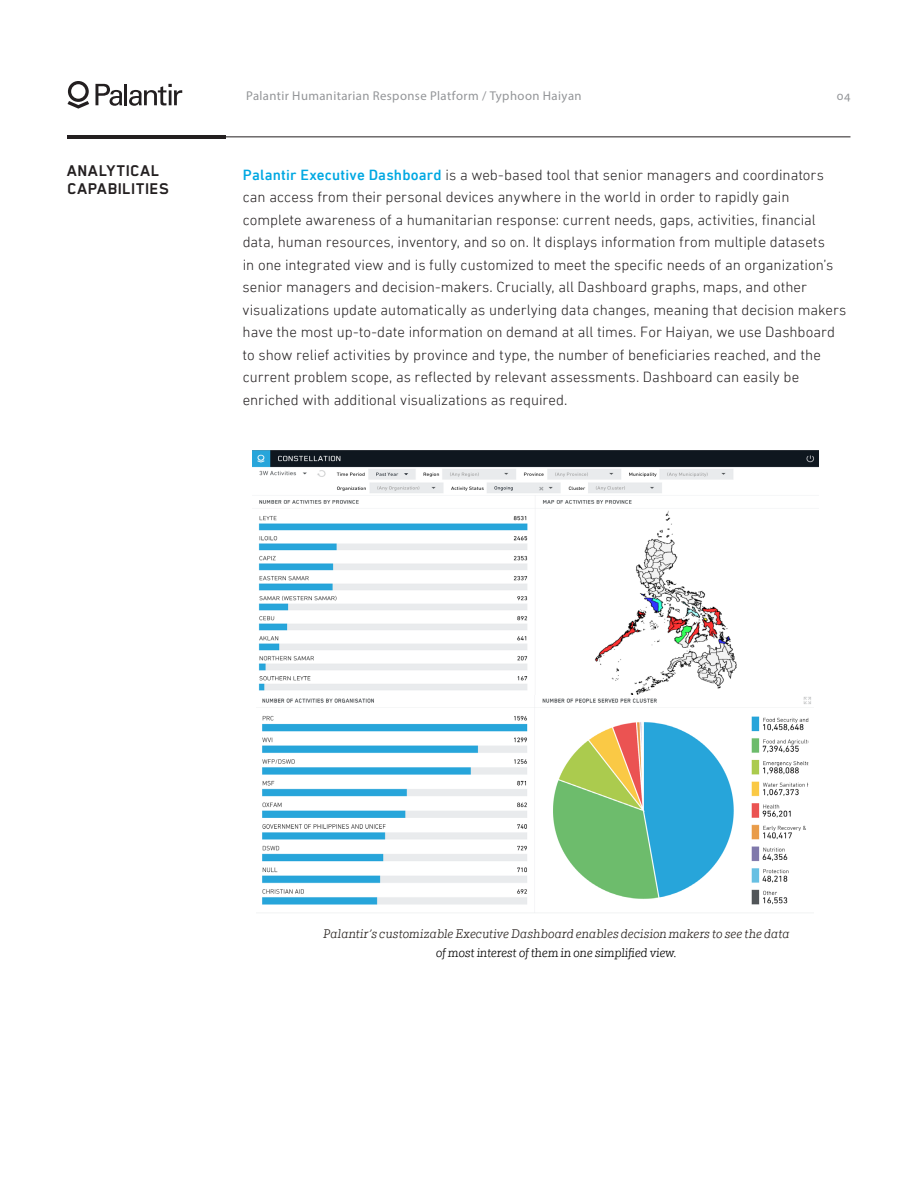
<style>
.page{position:relative;width:918px;height:1188px;background:#fff}
.page>*{position:absolute;margin:0;border:0;box-sizing:border-box;transform-origin:0 0}
.Section_Title{font:700 18px "Blender Pro";letter-spacing:.015em;color:#231f20}
.Body{font:300 15px/22.5px "DIN Next LTW04";color:#231f20}
.Body-2{font:italic 300 13.5px "Egyptian Slate Pro";letter-spacing:.01em;color:#241e1b}
.bodytext{font:italic 300 13.5px "Egyptian Slate Pro";color:#000}
.t1{font:12.75px "Myriad Pro";letter-spacing:.03em;color:#939598}
.s1{font-weight:500;color:#00a8e2}
</style>
<div class="page">
<hr style="left:124px;top:84px;width:3px;height:21px;background:#231f20">
<svg style="left:129px;top:84px;width:53px;height:22px"></svg>
<svg style="left:67px;top:81px;width:22px;height:28px"></svg>
<svg style="left:95px;top:84px;width:27px;height:22px"></svg>
<img style="left:252px;top:450px;width:566px;height:245px">
<img style="left:262px;top:697px;width:549px;height:216px">
<hr style="left:67px;top:137px;width:783px;height:1px;background:#231f20">
<hr style="left:68px;top:136px;width:158px;height:3px;background:#231f20">
<p class="Section_Title" style="left:67px;top:161px;width:94px">ANALYTICAL</p>
<p class="Section_Title" style="left:67px;top:179px;width:104px">CAPABILITIES</p>
<p class="t1" style="left:246px;top:87px;width:337px">Palantir Humanitarian Response Platform / Typhoon Haiyan</p>
<p class="t1" style="left:837px;top:87px;width:15px">04</p>
<p class="Body" style="left:242px;top:163px;width:605px"><span class="s1">Palantir Executive Dashboard</span> is a web-based tool that senior managers and coordinators can access from their personal devices anywhere in the world in order to rapidly gain complete awareness of a humanitarian response: current needs, gaps, activities, financial data, human resources, inventory, and so on. It displays information from multiple datasets<br>in one integrated view and is fully customized to meet the specific needs of an organization’s senior managers and decision-makers. Crucially, all Dashboard graphs, maps, and other visualizations update automatically as underlying data changes, meaning that decision makers have the most up-to-date information on demand at all times. For Haiyan, we use Dashboard to show relief activities by province and type, the number of beneficiaries reached, and the current problem scope, as reflected by relevant assessments. Dashboard can easily be enriched with additional visualizations as required.</p>
<p class="Body-2" style="left:324px;top:926px;width:467px">Palantir’s customizable Executive Dashboard enables decision makers to see the data</p>
<p class="bodytext" style="left:436px;top:946px;width:243px">of most interest of them in one simplified view.</p>
</div>
